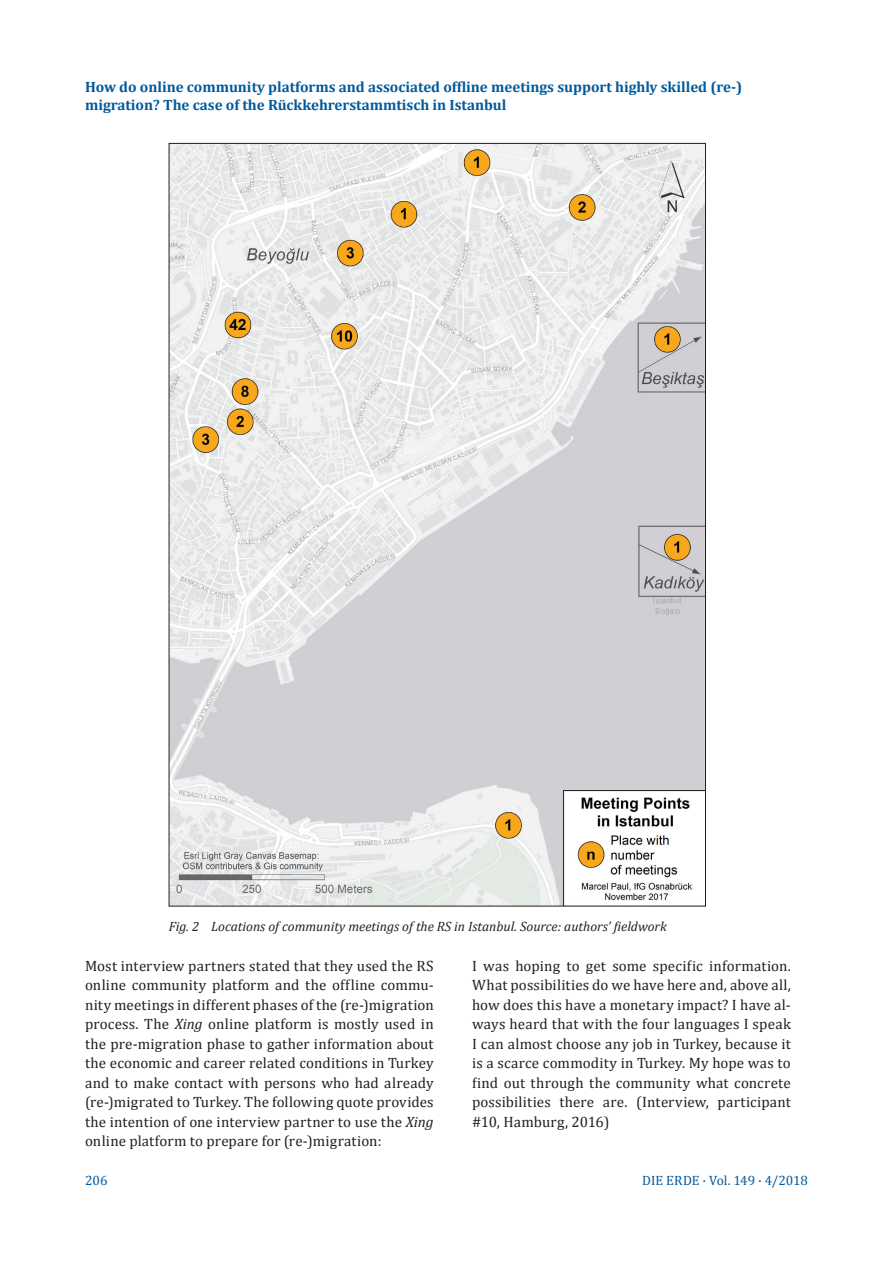
<style>
.page{position:relative;width:893px;height:1263px;background:#fff}
.page>*{position:absolute;margin:0;border:0;box-sizing:border-box;transform-origin:0 0}
.t1{font:15px/19.5px "Cambria";letter-spacing:.01em;color:#231f20;text-align:justify}
.t2{font:700 15px/18px "Cambria";color:#015a9d}
.t3{font:italic 13.5px "Cambria";color:#231f20}
.t4{font:13.5px "Cambria";letter-spacing:-.005em;color:#015a9d}
.s1{font-style:italic}
</style>
<div class="page">
<img style="left:171px;top:145px;width:533px;height:759px">
<p class="t2" style="left:85px;top:78px;width:659px">How do online community platforms and associated offline meetings support highly skilled (re-) migration? The case of the Rückkehrerstammtisch in Istanbul</p>
<p class="t3" style="left:169px;top:916px;width:500px">Fig. 2 Locations of community meetings of the RS in Istanbul. Source: authors’ fieldwork</p>
<p class="t1" style="left:85px;top:956px;width:350px">Most interview partners stated that they used the RS online community platform and the offline commu&shy;nity meetings in different phases of the (re-)migration process. The <span class="s1">Xing</span> online platform is mostly used in the pre-migration phase to gather information about the economic and career related conditions in Turkey and to make contact with persons who had already (re-)migrated to Turkey. The following quote provides the intention of one interview partner to use the <span class="s1">Xing </span>online platform to prepare for (re-)migration:</p>
<p class="t1" style="left:472px;top:956px;width:320px">I was hoping to get some specific information.<br>What possibilities do we have here and, above all, how does this have a monetary impact? I have al&shy;ways heard that with the four languages I speak I can almost choose any job in Turkey, because it is a scarce commodity in Turkey. My hope was to find out through the community what concrete possibilities there are. (Interview, participant #10, Hamburg, 2016)</p>
<p class="t4" style="left:85px;top:1172px;width:24px">206</p>
<p class="t4" style="left:642px;top:1172px;width:167px">DIE ERDE · Vol. 149 · 4/2018</p>
</div>
